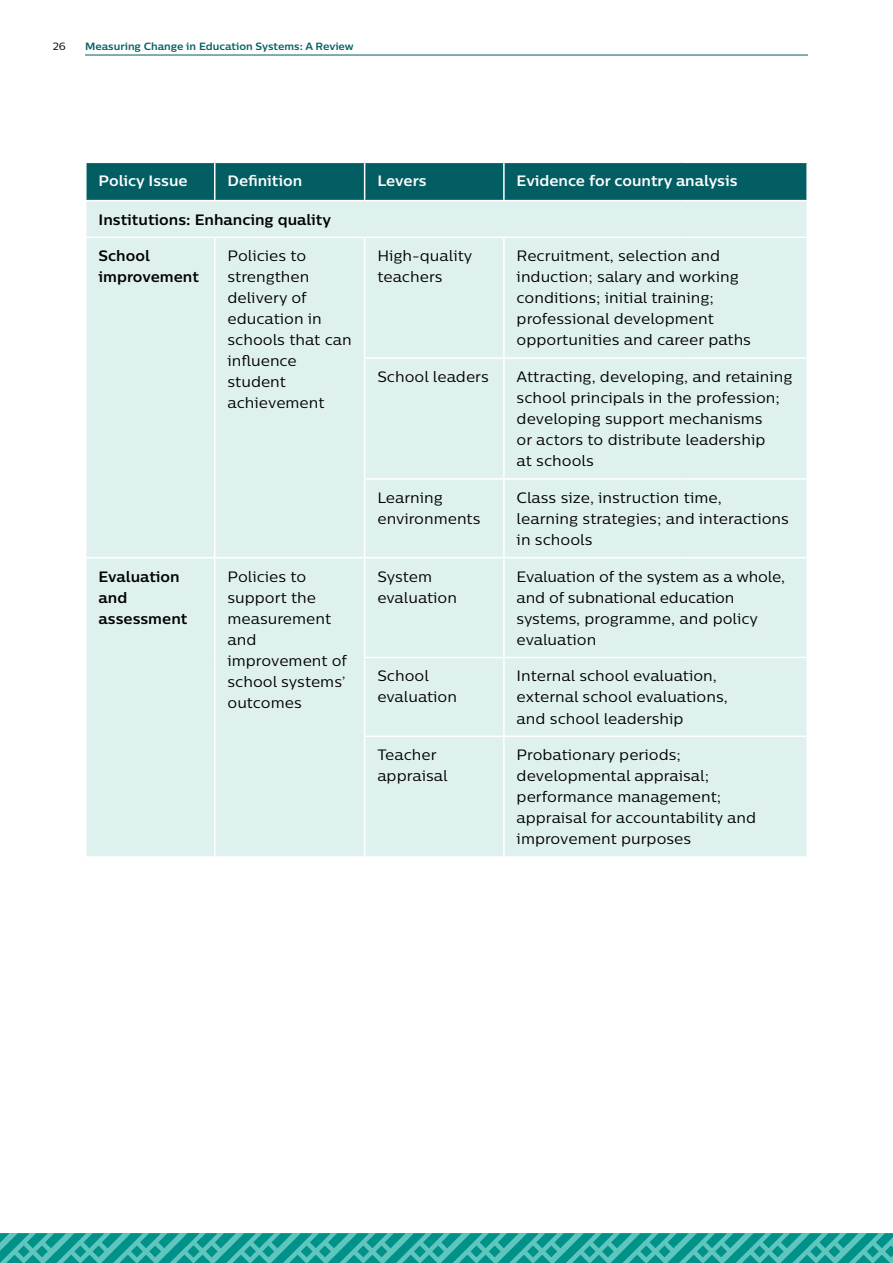
<style>
.page{position:relative;width:893px;height:1263px;background:#fff}
.page>*{position:absolute;margin:0;border:0;box-sizing:border-box;transform-origin:0 0}
.Table_content{font:15px/21px "Centrale Sans";color:#000}
.Table_content-2{font:700 15px/21px "Centrale Sans";color:#000}
.Table_heading{font:700 15px "Centrale Sans";color:#fff}
.t1{font:700 10.5px "Centrale Sans";color:#035e63}
.t2{font:10.5px "Centrale Sans";color:#000}
</style>
<div class="page">
<svg style="left:0;top:1233px;width:893px;height:30px;background:#2ba8a1"></svg>
<hr style="left:85px;top:55px;width:723px;height:1px;background:#035e63">
<div style="left:87px;top:163px;width:719px;height:37px;background:#035e63"></div>
<div style="left:87px;top:201px;width:719px;height:655px;background:#def1ee"></div>
<hr style="left:214px;top:163px;width:1px;height:37px;background:#fff">
<hr style="left:364px;top:163px;width:1px;height:37px;background:#fff">
<hr style="left:503px;top:163px;width:2px;height:37px;background:#fff">
<hr style="left:85px;top:237px;width:130px;height:1px;background:#fff">
<hr style="left:215px;top:237px;width:150px;height:1px;background:#fff">
<hr style="left:214px;top:238px;width:1px;height:120px;background:#fff">
<hr style="left:365px;top:237px;width:139px;height:1px;background:#fff">
<hr style="left:364px;top:238px;width:1px;height:119px;background:#fff">
<hr style="left:504px;top:237px;width:177px;height:1px;background:#fff">
<hr style="left:503px;top:238px;width:2px;height:119px;background:#fff">
<hr style="left:681px;top:237px;width:127px;height:1px;background:#fff">
<hr style="left:214px;top:358px;width:1px;height:121px;background:#fff">
<hr style="left:364px;top:357px;width:140px;height:2px;background:#fff">
<hr style="left:364px;top:359px;width:1px;height:119px;background:#fff">
<hr style="left:504px;top:357px;width:177px;height:2px;background:#fff">
<hr style="left:503px;top:359px;width:2px;height:119px;background:#fff">
<hr style="left:681px;top:357px;width:127px;height:2px;background:#fff">
<hr style="left:214px;top:479px;width:1px;height:78px;background:#fff">
<hr style="left:364px;top:478px;width:140px;height:2px;background:#fff">
<hr style="left:364px;top:480px;width:1px;height:77px;background:#fff">
<hr style="left:504px;top:478px;width:177px;height:2px;background:#fff">
<hr style="left:503px;top:480px;width:2px;height:77px;background:#fff">
<hr style="left:681px;top:478px;width:127px;height:2px;background:#fff">
<hr style="left:85px;top:557px;width:130px;height:1px;background:#fff">
<hr style="left:215px;top:557px;width:150px;height:1px;background:#fff">
<hr style="left:214px;top:558px;width:1px;height:99px;background:#fff">
<hr style="left:365px;top:557px;width:139px;height:1px;background:#fff">
<hr style="left:364px;top:558px;width:1px;height:99px;background:#fff">
<hr style="left:504px;top:557px;width:177px;height:1px;background:#fff">
<hr style="left:503px;top:558px;width:2px;height:99px;background:#fff">
<hr style="left:681px;top:557px;width:127px;height:1px;background:#fff">
<hr style="left:214px;top:657px;width:1px;height:79px;background:#fff">
<hr style="left:364px;top:657px;width:140px;height:1px;background:#fff">
<hr style="left:364px;top:658px;width:1px;height:77px;background:#fff">
<hr style="left:504px;top:657px;width:177px;height:1px;background:#fff">
<hr style="left:503px;top:658px;width:2px;height:77px;background:#fff">
<hr style="left:681px;top:657px;width:127px;height:1px;background:#fff">
<hr style="left:214px;top:736px;width:1px;height:120px;background:#fff">
<hr style="left:364px;top:735px;width:140px;height:2px;background:#fff">
<hr style="left:364px;top:737px;width:1px;height:119px;background:#fff">
<hr style="left:504px;top:735px;width:177px;height:2px;background:#fff">
<hr style="left:503px;top:737px;width:2px;height:119px;background:#fff">
<hr style="left:681px;top:735px;width:127px;height:2px;background:#fff">
<p class="t2" style="left:53px;top:40px;width:15px">26</p>
<p class="t1" style="left:85px;top:40px;width:270px">Measuring Change in Education Systems: A Review</p>
<p class="Table_heading" style="left:99px;top:171px;width:91px">Policy Issue</p>
<p class="Table_heading" style="left:227px;top:171px;width:76px">Definition</p>
<p class="Table_heading" style="left:377px;top:171px;width:51px">Levers</p>
<p class="Table_heading" style="left:517px;top:171px;width:222px">Evidence for country analysis</p>
<p class="Table_content-2" style="left:99px;top:208px;width:234px">Institutions: Enhancing quality</p>
<p class="Table_content-2" style="left:99px;top:245px;width:102px">School improvement</p>
<p class="Table_content" style="left:227px;top:245px;width:126px">Policies to strengthen delivery of education in schools that can influence student achievement</p>
<p class="Table_content" style="left:377px;top:245px;width:96px">High-quality teachers</p>
<p class="Table_content" style="left:517px;top:245px;width:236px">Recruitment, selection and induction; salary and working conditions; initial training; professional development opportunities and career paths</p>
<p class="Table_content" style="left:377px;top:366px;width:113px">School leaders</p>
<p class="Table_content" style="left:517px;top:366px;width:277px">Attracting, developing, and retaining school principals in the profession; developing support mechanisms<br>or actors to distribute leadership<br>at schools</p>
<p class="Table_content" style="left:377px;top:487px;width:105px">Learning environments</p>
<p class="Table_content" style="left:517px;top:487px;width:274px">Class size, instruction time,<br>learning strategies; and interactions in schools</p>
<p class="Table_content-2" style="left:99px;top:566px;width:90px">Evaluation and assessment</p>
<p class="Table_content" style="left:227px;top:566px;width:121px">Policies to support the measurement and improvement of school systems’ outcomes</p>
<p class="Table_content" style="left:377px;top:566px;width:81px">System evaluation</p>
<p class="Table_content" style="left:517px;top:566px;width:270px">Evaluation of the system as a whole, and of subnational education systems, programme, and policy evaluation</p>
<p class="Table_content" style="left:377px;top:665px;width:81px">School evaluation</p>
<p class="Table_content" style="left:517px;top:665px;width:213px">Internal school evaluation, external school evaluations, and school leadership</p>
<p class="Table_content" style="left:377px;top:744px;width:72px">Teacher appraisal</p>
<p class="Table_content" style="left:517px;top:744px;width:241px">Probationary periods; developmental appraisal; performance management; appraisal for accountability and improvement purposes</p>
</div>
